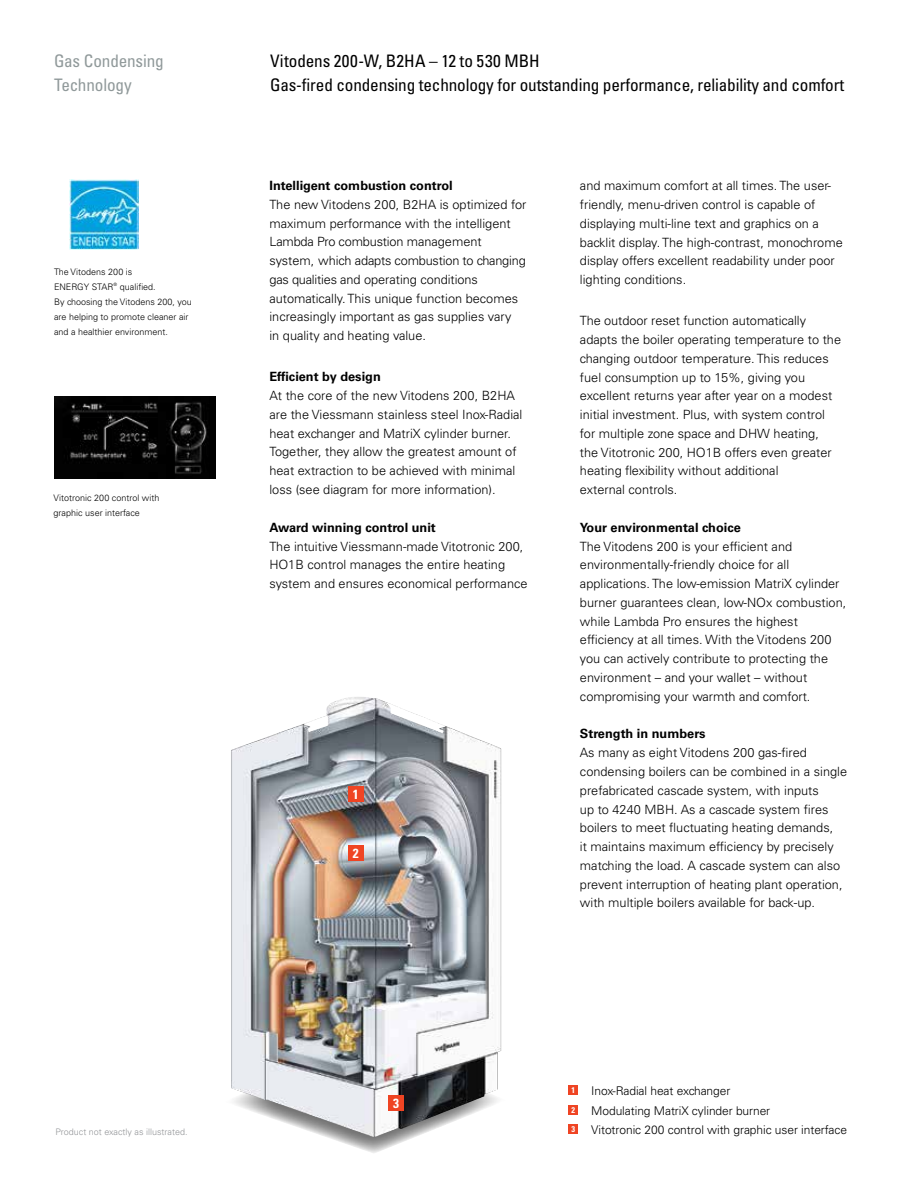
<style>
.page{position:relative;width:918px;height:1188px;background:#fff}
.page>*{position:absolute;margin:0;border:0;box-sizing:border-box;transform-origin:0 0}
.t1{font:condensed 17.25px/24px "Univers LT Std";letter-spacing:-.01em;color:#000}
.t2{font:condensed 17.25px/24px "Univers LT Std";letter-spacing:-.01em;color:#90999a}
.t3{font:700 condensed 13.2px "Univers LT Std";color:#fff}
.t4{font:300 12.75px/18.8px "Univers LT Std";color:#000}
.t5{font:700 12.75px "Univers LT Std";color:#000}
.t6{font:300 12px/19.5px "Univers LT Std";letter-spacing:-.005em;color:#000}
.t7{font:300 9px/15px "Univers LT Std";color:#000}
.t8{font:300 9px "Univers LT Std";color:#939598}
.t9{font:700 condensed 8.25px "Univers LT Std";color:#fff}
.t10{font:300 4.5px "Univers LT Std";color:#000}
.s1{font-weight:400;font-stretch:condensed}
</style>
<div class="page">
<div style="left:568px;top:1105px;width:10px;height:9px;background:#ef4423"></div>
<div style="left:568px;top:1085px;width:10px;height:10px;background:#ef4423"></div>
<div style="left:568px;top:1124px;width:10px;height:10px;background:#ef4423"></div>
<svg style="left:327px;top:1041px;width:175px;height:112px"></svg>
<img style="left:231px;top:697px;width:270px;height:440px">
<div style="left:348px;top:845px;width:16px;height:16px;background:#ef4423"></div>
<div style="left:348px;top:786px;width:16px;height:16px;background:#ef4423"></div>
<div style="left:388px;top:1095px;width:16px;height:15px;background:#ef4423"></div>
<img style="left:55px;top:396px;width:161px;height:83px">
<img style="left:70px;top:179px;width:68px;height:71px">
<h1 class="t2" style="left:54px;top:49px;width:111px">Gas Condensing<br>Technology</h1>
<p class="t7" style="left:54px;top:265px;width:80px">The Vitodens 200 is<br>ENERGY STAR</p>
<p class="t10" style="left:113px;top:282px;width:5px">®</p>
<p class="t7" style="left:54px;top:280px;width:139px;text-indent:66px">qualified.<br>By choosing the Vitodens 200, you are helping to promote cleaner air and a healthier environment.</p>
<p class="t7" style="left:54px;top:490px;width:107px">Vitotronic 200 control with graphic user interface</p>
<p class="t8" style="left:56px;top:1126px;width:134px">Product not exactly as illustrated.</p>
<h1 class="t1" style="left:270px;top:49px;width:576px">Vitodens 200-W, B2HA – 12 to 530 MBH<br>Gas-fired condensing technology for outstanding performance, reliability and comfort</h1>
<p class="t5" style="left:269px;top:178px;width:185px">Intelligent combustion control</p>
<p class="t4" style="left:269px;top:195px;width:258px">The new Vitodens 200, B2HA is optimized for maximum performance with the intelligent Lambda Pro combustion management system, which adapts combustion to changing gas qualities and operating conditions automatically. This unique function becomes increasingly important as gas supplies vary<br>in quality and heating value.</p>
<p class="t5" style="left:269px;top:370px;width:113px">Efficient by design</p>
<p class="t4" style="left:269px;top:386px;width:254px">At the core of the new Vitodens 200, B2HA are the Viessmann stainless steel Inox-Radial heat exchanger and MatriX cylinder burner.<br>Together, they allow the greatest amount of heat extraction to be achieved with minimal loss (see diagram for more information).</p>
<p class="t5" style="left:269px;top:520px;width:168px">Award winning control unit</p>
<p class="t4" style="left:269px;top:537px;width:260px">The intuitive Viessmann-made Vitotronic 200,<br>HO1B control manages the entire heating system and ensures economical performance</p>
<p class="t3" style="left:353px;top:786px;width:7px">1</p>
<p class="t3" style="left:353px;top:845px;width:7px">2</p>
<p class="t4" style="left:580px;top:176px;width:264px">and maximum comfort at all times. The user&shy;friendly, menu-driven control is capable of displaying multi-line text and graphics on a backlit display. The high-contrast, monochrome display offers excellent readability under poor lighting conditions.</p>
<p class="t4" style="left:580px;top:311px;width:263px">The outdoor reset function automatically adapts the boiler operating temperature to the changing outdoor temperature. This reduces fuel consumption up to 15%, giving you excellent returns year after year on a modest initial investment. Plus, with system control for multiple zone space and DHW heating,<br>the Vitotronic 200, HO1B offers even greater heating flexibility without additional<br>external controls.</p>
<p class="t5" style="left:580px;top:520px;width:162px">Your environmental choice</p>
<p class="t4" style="left:580px;top:537px;width:268px">The Vitodens 200 is your efficient and environmentally-friendly choice for all applications. The low-emission MatriX cylinder burner guarantees clean, low-NOx combustion, while Lambda Pro ensures the highest efficiency at all times. With the Vitodens 200 you can actively contribute to protecting the environment <span class="s1">–</span> and your wallet <span class="s1">–</span> without compromising your warmth and comfort.</p>
<p class="t5" style="left:580px;top:727px;width:127px">Strength in numbers</p>
<p class="t4" style="left:580px;top:743px;width:269px">As many as eight Vitodens 200 gas-fired condensing boilers can be combined in a single prefabricated cascade system, with inputs<br>up to 4240 MBH. As a cascade system fires boilers to meet fluctuating heating demands,<br>it maintains maximum efficiency by precisely matching the load. A cascade system can also prevent interruption of heating plant operation, with multiple boilers available for back-up.</p>
<p class="t3" style="left:393px;top:1095px;width:7px">3</p>
<p class="t9" style="left:572px;top:1085px;width:5px">1</p>
<p class="t9" style="left:572px;top:1124px;width:5px">3</p>
<p class="t9" style="left:572px;top:1105px;width:5px">2</p>
<p class="t6" style="left:591px;top:1081px;width:257px">Inox-Radial heat exchanger<br>Modulating MatriX cylinder burner<br>Vitotronic 200 control with graphic user interface</p>
</div>
